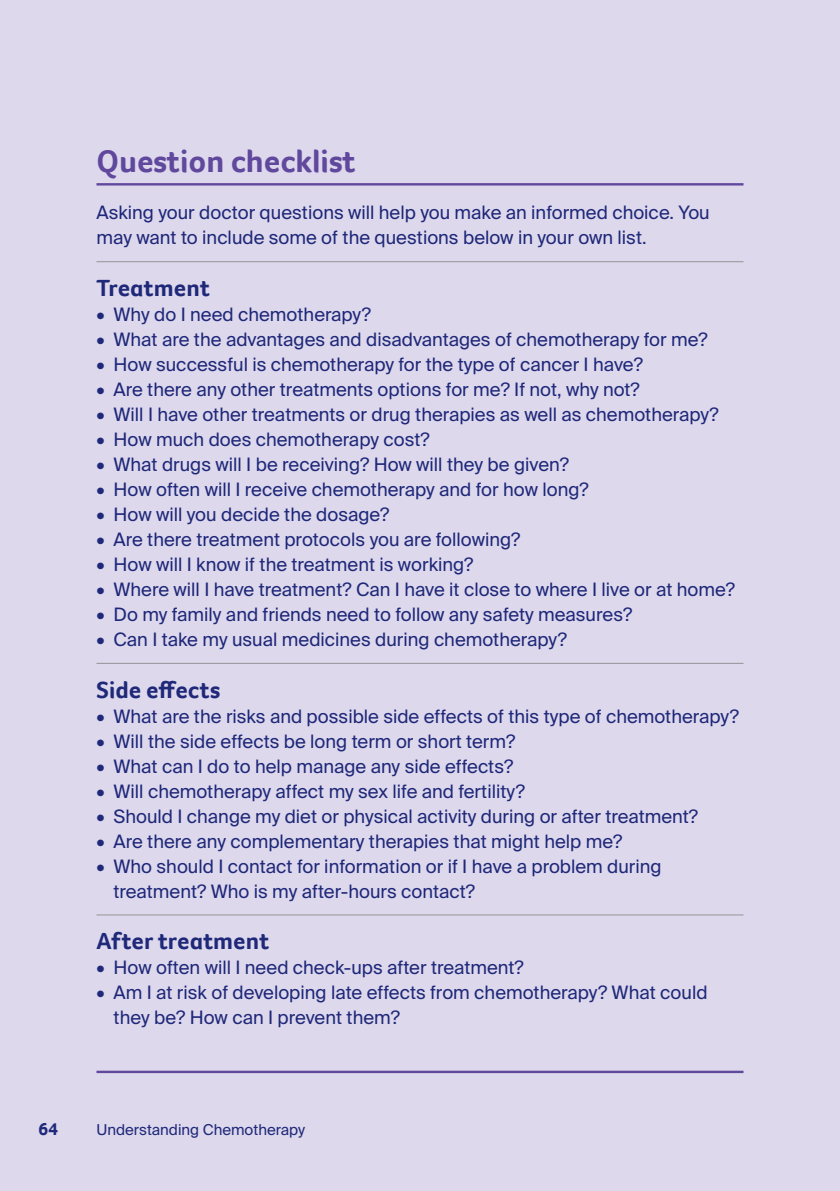
<style>
.page{position:relative;width:840px;height:1191px;background:#fff}
.page>*{position:absolute;margin:0;border:0;box-sizing:border-box;transform-origin:0 0}
.t1{font:700 32px "Foco CC";color:#60489d}
.t2{font:700 24px "Foco CC";letter-spacing:.005em;color:#1f2879}
.t3{font:18.4px/25px "Suisse Intl";color:#1f2879}
.t4{font:700 18px "Foco CC";color:#1f2879}
.t5{font:15px "Suisse Intl";color:#1f2879}
.s1{font-weight:600}
</style>
<div class="page">
<div style="left:0;top:0;width:838px;height:1191px;background:#ddd8ec"></div>
<hr style="left:96px;top:183px;width:647px;height:2px;background:#60489d">
<hr style="left:96px;top:261px;width:647px;height:1px;background:#939598">
<hr style="left:96px;top:663px;width:647px;height:1px;background:#939598">
<hr style="left:96px;top:914px;width:647px;height:1px;background:#939598">
<hr style="left:96px;top:1070px;width:647px;height:3px;background:#60489d">
<h1 class="t1" style="left:96px;top:140px;width:260px">Question checklist</h1>
<p class="t3" style="left:96px;top:201px;width:614px">Asking your doctor questions will help you make an informed choice. You may want to include some of the questions below in your own list.</p>
<h2 class="t2" style="left:96px;top:272px;width:115px">Treatment</h2>
<p class="t3" style="left:96px;top:302px;width:276px"><span class="s1">•</span> Why do I need chemotherapy?</p>
<p class="t3" style="left:96px;top:327px;width:612px"><span class="s1">•</span> What are the advantages and disadvantages of chemotherapy for me?</p>
<p class="t3" style="left:96px;top:352px;width:547px"><span class="s1">•</span> How successful is chemotherapy for the type of cancer I have?</p>
<p class="t3" style="left:96px;top:377px;width:544px"><span class="s1">•</span> Are there any other treatments options for me? If not, why not?</p>
<p class="t3" style="left:96px;top:402px;width:623px"><span class="s1">•</span> Will I have other treatments or drug therapies as well as chemotherapy?</p>
<p class="t3" style="left:96px;top:427px;width:334px"><span class="s1">•</span> How much does chemotherapy cost?</p>
<p class="t3" style="left:96px;top:452px;width:474px"><span class="s1">•</span> What drugs will I be receiving? How will they be given?</p>
<p class="t3" style="left:96px;top:477px;width:493px"><span class="s1">•</span> How often will I receive chemotherapy and for how long?</p>
<p class="t3" style="left:96px;top:502px;width:294px"><span class="s1">•</span> How will you decide the dosage?</p>
<p class="t3" style="left:96px;top:527px;width:425px"><span class="s1">•</span> Are there treatment protocols you are following?</p>
<p class="t3" style="left:96px;top:552px;width:378px"><span class="s1">•</span> How will I know if the treatment is working?</p>
<p class="t3" style="left:96px;top:577px;width:640px"><span class="s1">•</span> Where will I have treatment? Can I have it close to where I live or at home?</p>
<p class="t3" style="left:96px;top:602px;width:537px"><span class="s1">•</span> Do my family and friends need to follow any safety measures?</p>
<p class="t3" style="left:96px;top:627px;width:471px"><span class="s1">•</span> Can I take my usual medicines during chemotherapy?</p>
<h2 class="t2" style="left:96px;top:673px;width:126px">Side effects</h2>
<p class="t3" style="left:96px;top:704px;width:643px"><span class="s1">•</span> What are the risks and possible side effects of this type of chemotherapy?</p>
<p class="t3" style="left:96px;top:729px;width:420px"><span class="s1">•</span> Will the side effects be long term or short term?</p>
<p class="t3" style="left:96px;top:754px;width:418px"><span class="s1">•</span> What can I do to help manage any side effects?</p>
<p class="t3" style="left:96px;top:779px;width:429px"><span class="s1">•</span> Will chemotherapy affect my sex life and fertility?</p>
<p class="t3" style="left:96px;top:804px;width:603px"><span class="s1">•</span> Should I change my diet or physical activity during or after treatment?</p>
<p class="t3" style="left:96px;top:829px;width:527px"><span class="s1">•</span> Are there any complementary therapies that might help me?</p>
<p class="t3" style="left:113px;top:854px;width:549px;text-indent:-17px"><span class="s1">•</span> Who should I contact for information or if I have a problem during treatment? Who is my after-hours contact?</p>
<h2 class="t2" style="left:96px;top:925px;width:174px">After treatment</h2>
<p class="t3" style="left:96px;top:955px;width:428px"><span class="s1">•</span> How often will I need check-ups after treatment?</p>
<p class="t3" style="left:113px;top:980px;width:595px;text-indent:-17px"><span class="s1">•</span> Am I at risk of developing late effects from chemotherapy? What could they be? How can I prevent them?</p>
<p class="t4" style="left:38px;top:1117px;width:21px">64</p>
<p class="t5" style="left:96px;top:1121px;width:210px">Understanding Chemotherapy</p>
</div>
